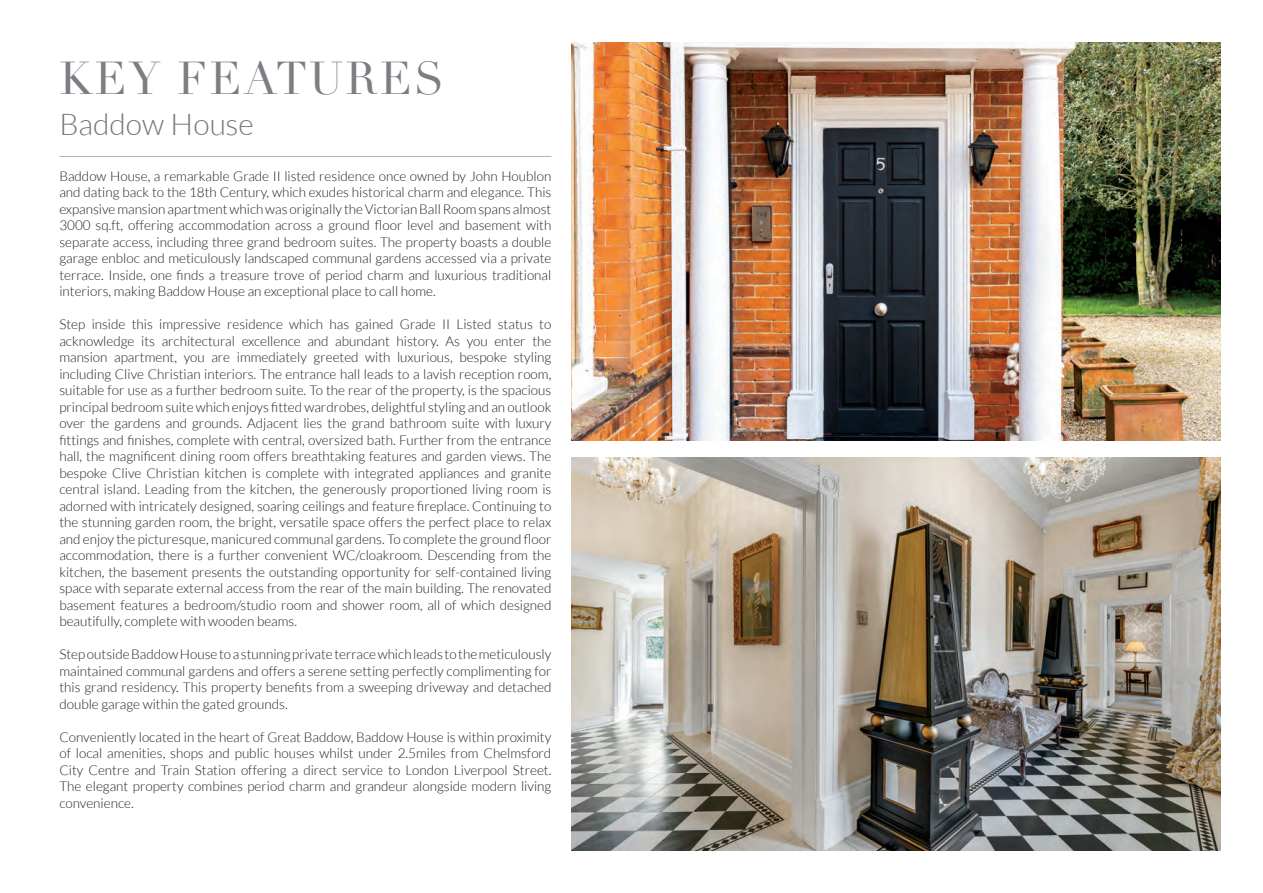
<style>
.page{position:relative;width:1263px;height:893px;background:#fff}
.page>*{position:absolute;margin:0;border:0;box-sizing:border-box;transform-origin:0 0}
.t1{font:45px "Didot";letter-spacing:.05em;color:#7c7e83}
.Heading{font:300 30px "Lato";color:#76787b}
.t2{font:300 13.5px/16.5px "Lato";color:#231f20;text-align:justify}
</style>
<div class="page">
<hr style="left:59px;top:156px;width:492px;height:1px;background:#b4b5b8">
<img style="left:571px;top:457px;width:649px;height:393px">
<img style="left:571px;top:43px;width:649px;height:397px">
<p class="t1" style="left:59px;top:52px;width:386px">KEY FEATURES</p>
<p class="Heading" style="left:59px;top:108px;width:196px">Baddow House</p>
<p class="t2" style="left:59px;top:168px;width:493px">Baddow House, a remarkable Grade II listed residence once owned by John Houblon and dating back to the 18th Century, which exudes historical charm and elegance. This expansive mansion apartment which was originally the Victorian Ball Room spans almost 3000 sq.ft, offering accommodation across a ground floor level and basement with separate access, including three grand bedroom suites. The property boasts a double garage enbloc and meticulously landscaped communal gardens accessed via a private terrace. Inside, one finds a treasure trove of period charm and luxurious traditional interiors, making Baddow House an exceptional place to call home.</p>
<p class="t2" style="left:59px;top:316px;width:493px">Step inside this impressive residence which has gained Grade II Listed status to acknowledge its architectural excellence and abundant history. As you enter the mansion apartment, you are immediately greeted with luxurious, bespoke styling including Clive Christian interiors. The entrance hall leads to a lavish reception room, suitable for use as a further bedroom suite. To the rear of the property, is the spacious principal bedroom suite which enjoys fitted wardrobes, delightful styling and an outlook over the gardens and grounds. Adjacent lies the grand bathroom suite with luxury fittings and finishes, complete with central, oversized bath. Further from the entrance hall, the magnificent dining room offers breathtaking features and garden views. The bespoke Clive Christian kitchen is complete with integrated appliances and granite central island. Leading from the kitchen, the generously proportioned living room is adorned with intricately designed, soaring ceilings and feature fireplace. Continuing to the stunning garden room, the bright, versatile space offers the perfect place to relax and enjoy the picturesque, manicured communal gardens. To complete the ground floor accommodation, there is a further convenient WC/cloakroom. Descending from the kitchen, the basement presents the outstanding opportunity for self-contained living space with separate external access from the rear of the main building. The renovated basement features a bedroom/studio room and shower room, all of which designed beautifully, complete with wooden beams.</p>
<p class="t2" style="left:59px;top:646px;width:493px">Step outside Baddow House to a stunning private terrace which leads to the meticulously maintained communal gardens and offers a serene setting perfectly complimenting for this grand residency. This property benefits from a sweeping driveway and detached double garage within the gated grounds.</p>
<p class="t2" style="left:59px;top:729px;width:493px">Conveniently located in the heart of Great Baddow, Baddow House is within proximity of local amenities, shops and public houses whilst under 2.5miles from Chelmsford City Centre and Train Station offering a direct service to London Liverpool Street.<br>The elegant property combines period charm and grandeur alongside modern living convenience.</p>
</div>
